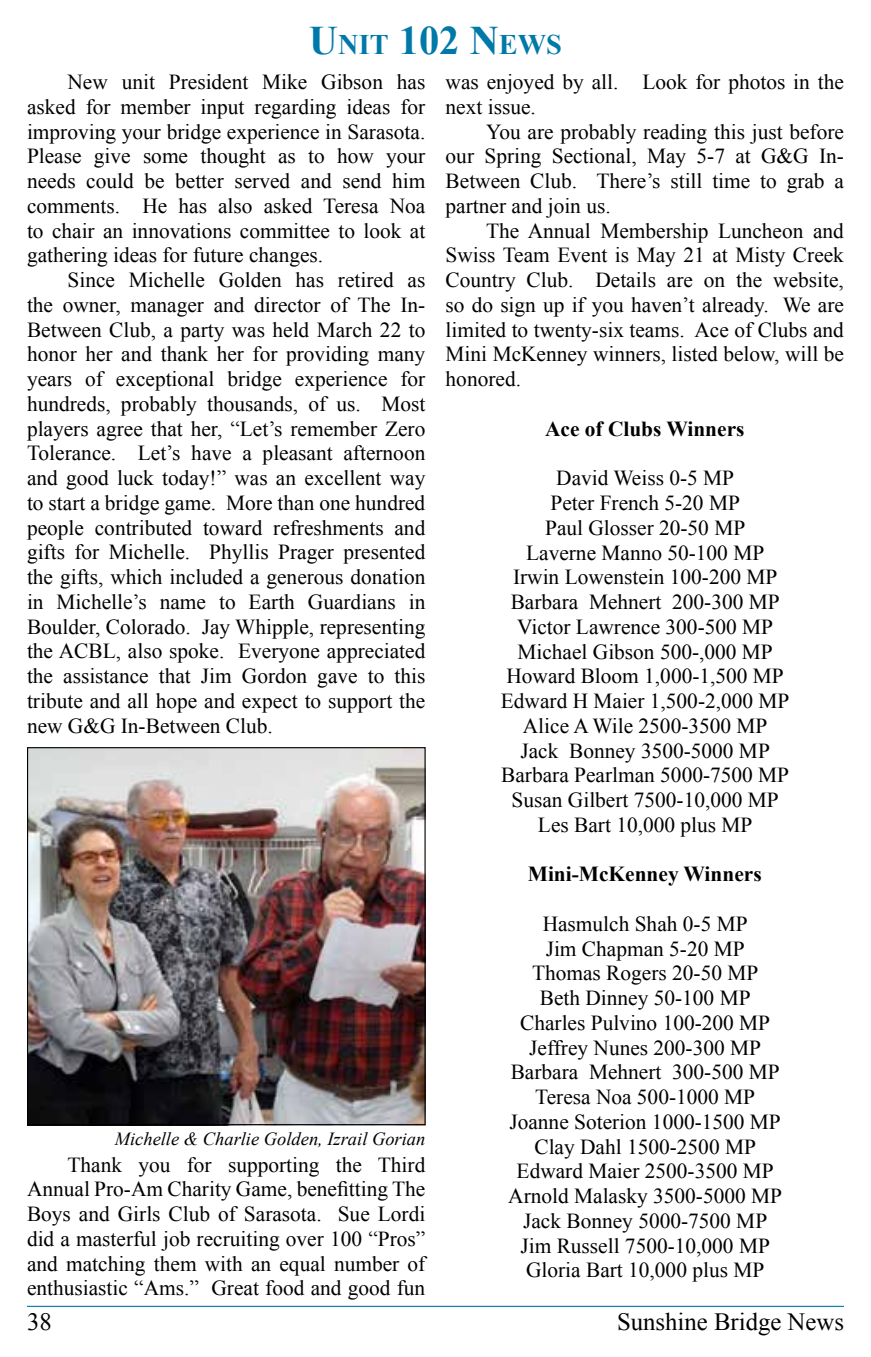
<style>
.page{position:relative;width:871px;height:1357px;background:#fff}
.page>*{position:absolute;margin:0;border:0;box-sizing:border-box;transform-origin:0 0}
.t1{font:700 28.35px "Times New Roman";color:#0079a9}
.t2{font:24.75px "Times New Roman";color:#000}
.t3{font:21.38px/24.8px "Times New Roman";color:#000;text-align:justify}
.t4{font:700 21.38px "Times New Roman";color:#000}
.t5{font:italic 18.45px "Times New Roman";color:#000}
.s1{font-size:40.5px}
</style>
<div class="page">
<hr style="left:27px;top:1306px;width:817px;height:1px;background:#0079a9">
<img style="left:29px;top:749px;width:395px;height:374px">
<div style="left:27px;top:747px;width:399px;height:378px;border:1px solid #000"></div>
<h1 class="t1" style="left:309px;top:25px;width:254px"><span class="s1">U</span>NIT <span class="s1">102 N</span>EWS</h1>
<p class="t3" style="left:27px;top:69px;width:400px;text-indent:41px">New unit President Mike Gibson has asked for member input regarding ideas for improving your bridge experience in Sarasota.<br>Please give some thought as to how your needs could be better served and send him comments. He has also asked Teresa Noa to chair an innovations committee to look at gathering ideas for future changes.</p>
<p class="t3" style="left:27px;top:267px;width:400px;text-indent:41px">Since Michelle Golden has retired as the owner, manager and director of The In-Between Club, a party was held March 22 to honor her and thank her for providing many years of exceptional bridge experience for hundreds, probably thousands, of us. Most players agree that her, “Let’s remember Zero Tolerance. Let’s have a pleasant afternoon and good luck today!” was an excellent way to start a bridge game. More than one hundred people contributed toward refreshments and gifts for Michelle. Phyllis Prager presented the gifts, which included a generous donation in Michelle’s name to Earth Guardians in Boulder, Colorado. Jay Whipple, representing the ACBL, also spoke. Everyone appreciated the assistance that Jim Gordon gave to this tribute and all hope and expect to support the new G&amp;G In-Between Club.</p>
<p class="t5" style="left:115px;top:1126px;width:312px">Michelle &amp; Charlie Golden, Izrail Gorian</p>
<p class="t3" style="left:27px;top:1151px;width:400px;text-indent:41px">Thank you for supporting the Third Annual Pro-Am Charity Game, benefitting The Boys and Girls Club of Sarasota. Sue Lordi did a masterful job recruiting over 100 “Pros” and matching them with an equal number of enthusiastic “Ams.” Great food and good fun</p>
<p class="t3" style="left:446px;top:69px;width:400px">was enjoyed by all. Look for photos in the next issue.</p>
<p class="t3" style="left:446px;top:119px;width:400px;text-indent:41px">You are probably reading this just before our Spring Sectional, May 5-7 at G&amp;G In-Between Club. There’s still time to grab a partner and join us.</p>
<p class="t3" style="left:446px;top:218px;width:400px;text-indent:41px">The Annual Membership Luncheon and Swiss Team Event is May 21 at Misty Creek Country Club. Details are on the website, so do sign up if you haven’t already. We are limited to twenty-six teams. Ace of Clubs and Mini McKenney winners, listed below, will be honored.</p>
<p class="t4" style="left:545px;top:414px;width:201px">Ace of Clubs Winners</p>
<p class="t3" style="left:501px;top:465px;width:290px;text-align:center">David Weiss 0-5 MP<br>Peter French 5-20 MP<br>Paul Glosser 20-50 MP<br>Laverne Manno 50-100 MP<br>Irwin Lowenstein 100-200 MP<br>Barbara Mehnert 200-300 MP<br>Victor Lawrence 300-500 MP<br>Michael Gibson 500-,000 MP<br>Howard Bloom 1,000-1,500 MP<br>Edward H Maier 1,500-2,000 MP<br>Alice A Wile 2500-3500 MP<br>Jack Bonney 3500-5000 MP<br>Barbara Pearlman 5000-7500 MP<br>Susan Gilbert 7500-10,000 MP<br>Les Bart 10,000 plus MP</p>
<p class="t4" style="left:528px;top:859px;width:235px">Mini-McKenney Winners</p>
<p class="t3" style="left:508px;top:911px;width:275px;text-align:center">Hasmulch Shah 0-5 MP<br>Jim Chapman 5-20 MP<br>Thomas Rogers 20-50 MP<br>Beth Dinney 50-100 MP<br>Charles Pulvino 100-200 MP<br>Jeffrey Nunes 200-300 MP<br>Barbara Mehnert 300-500 MP<br>Teresa Noa 500-1000 MP<br>Joanne Soterion 1000-1500 MP<br>Clay Dahl 1500-2500 MP<br>Edward Maier 2500-3500 MP<br>Arnold Malasky 3500-5000 MP<br>Jack Bonney 5000-7500 MP<br>Jim Russell 7500-10,000 MP<br>Gloria Bart 10,000 plus MP</p>
<p class="t2" style="left:27px;top:1305px;width:26px">38</p>
<p class="t2" style="left:617px;top:1304px;width:228px">Sunshine Bridge News</p>
</div>
